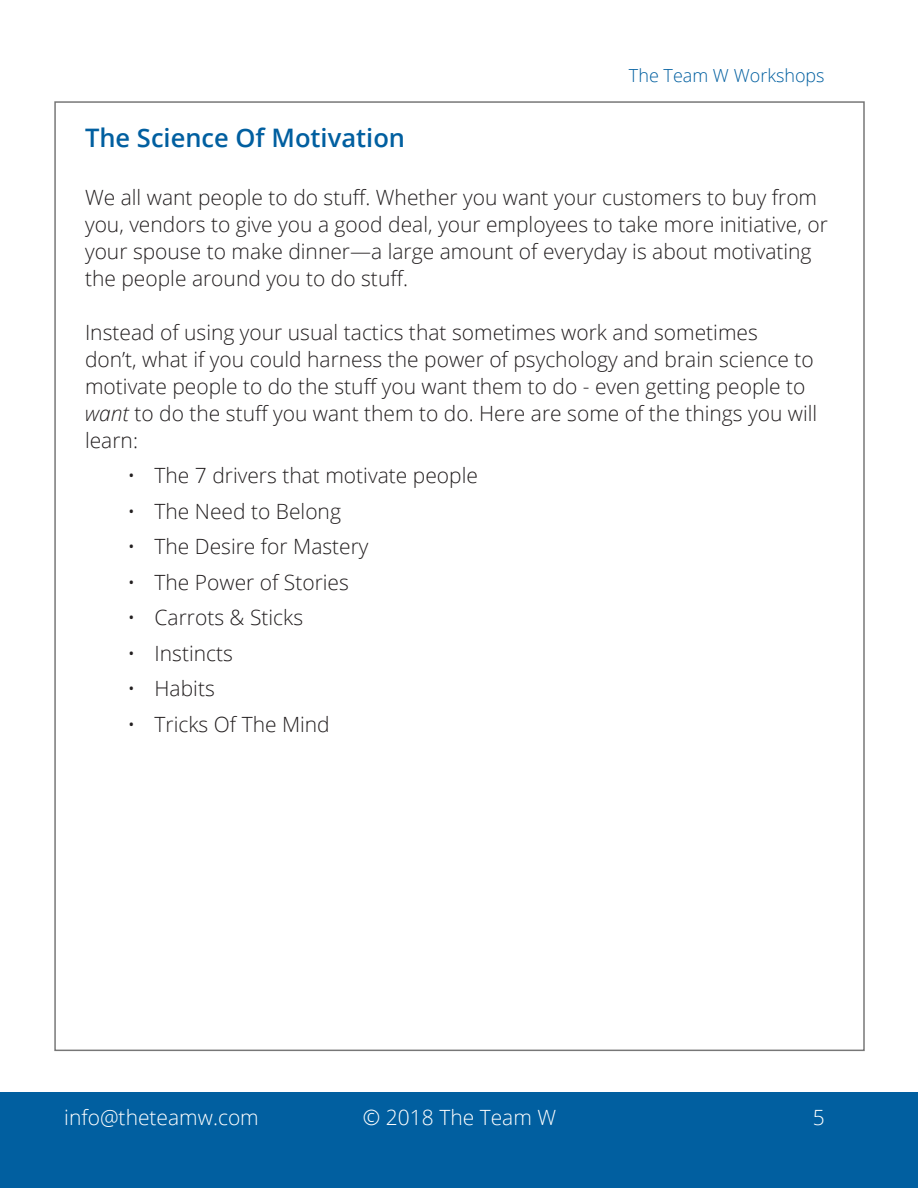
<style>
.page{position:relative;width:918px;height:1188px;background:#fff}
.page>*{position:absolute;margin:0;border:0;box-sizing:border-box;transform-origin:0 0}
.Header_Size_3{font:600 25.5px "Open Sans";color:#015fa0}
.Paragraph{font:300 21px/27px "Open Sans";color:#231f20}
.t1{font:300 21px "Open Sans";color:#fff}
.t2{font:300 18px "Open Sans";color:#015fa0}
.s1{font-style:italic}
</style>
<div class="page">
<div style="left:0;top:1093px;width:918px;height:95px;background:#015fa0"></div>
<p class="Header_Size_3" style="left:85px;top:120px;width:322px">The Science Of Motivation</p>
<p class="t2" style="left:629px;top:63px;width:197px">The Team W Workshops</p>
<p class="Paragraph" style="left:85px;top:183px;width:744px">We all want people to do stuff. Whether you want your customers to buy from you, vendors to give you a good deal, your employees to take more initiative, or your spouse to make dinner—a large amount of everyday is about motivating the people around you to do stuff.</p>
<p class="Paragraph" style="left:85px;top:318px;width:734px">Instead of using your usual tactics that sometimes work and sometimes<br>don’t, what if you could harness the power of psychology and brain science to motivate people to do the stuff you want them to do - even getting people to <span class="s1">want</span> to do the stuff you want them to do. Here are some of the things you will learn:</p>
<p class="Paragraph" style="left:128px;top:461px;width:352px">• The 7 drivers that motivate people</p>
<p class="Paragraph" style="left:128px;top:497px;width:215px">• The Need to Belong</p>
<p class="Paragraph" style="left:128px;top:533px;width:243px">• The Desire for Mastery</p>
<p class="Paragraph" style="left:128px;top:568px;width:223px">• The Power of Stories</p>
<p class="Paragraph" style="left:128px;top:604px;width:177px">• Carrots &amp; Sticks</p>
<p class="Paragraph" style="left:128px;top:639px;width:107px">• Instincts</p>
<p class="Paragraph" style="left:128px;top:675px;width:89px">• Habits</p>
<p class="Paragraph" style="left:128px;top:710px;width:204px">• Tricks Of The Mind</p>
<p class="t1" style="left:64px;top:1103px;width:196px">info@theteamw.com</p>
<p class="t1" style="left:363px;top:1103px;width:195px">© 2018 The Team W</p>
<p class="t1" style="left:813px;top:1103px;width:13px">5</p>
</div>
